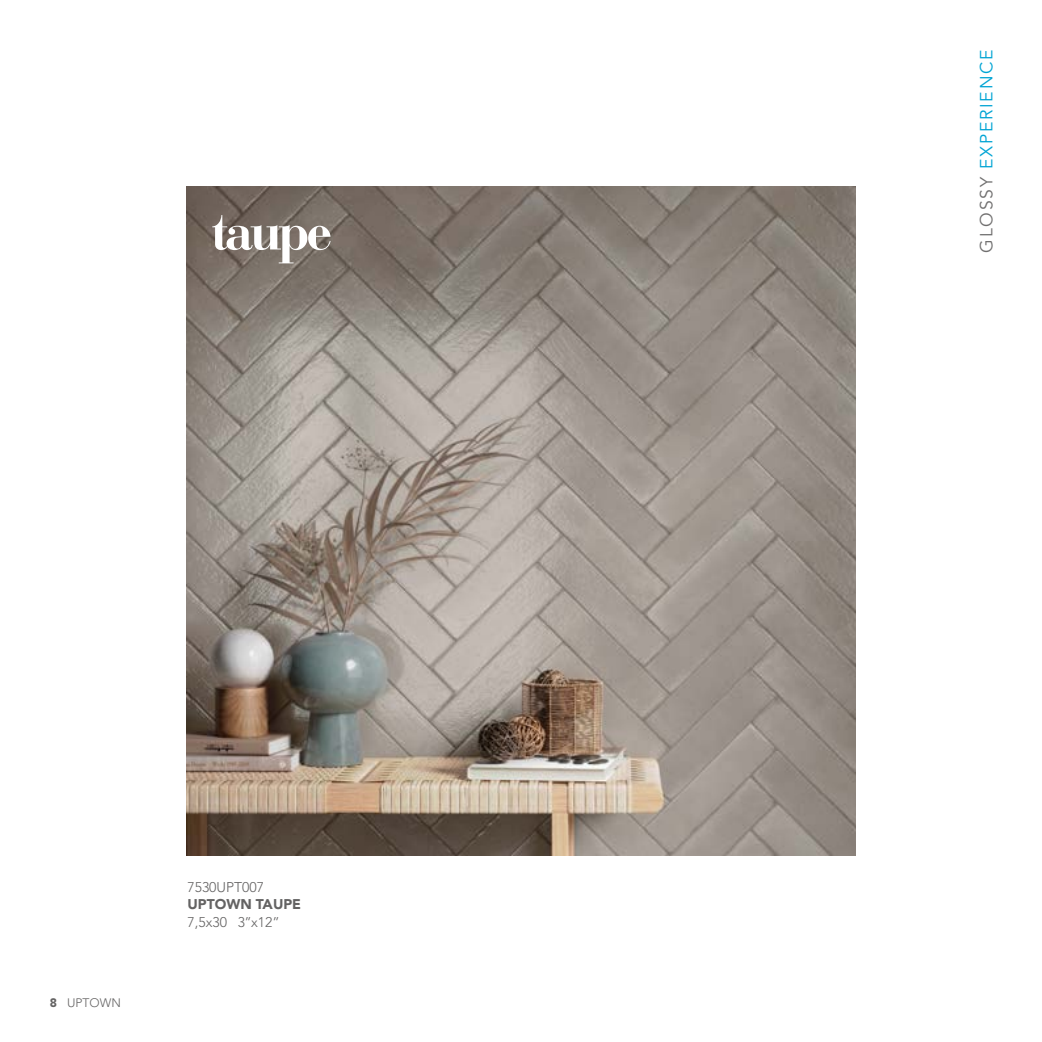
<style>
.page{position:relative;width:1042px;height:1042px;background:#fff}
.page>*{position:absolute;margin:0;border:0;box-sizing:border-box;transform-origin:0 0}
.t1{font:700 52.5px "Bauer Bodoni Std";letter-spacing:-.075em;color:#fff}
.t2{font:17.5px "Avenir LT Std";letter-spacing:.1em;color:#00a4d4}
.t3{font:300 14px "Avenir LT Std";color:#646363}
.t4{font:900 14px "Avenir LT Std";color:#646363}
.t5{font:300 12.25px "Avenir LT Std";color:#646363}
.s1{font-weight:900}
.s2{color:#706f6f}
</style>
<div class="page">
<img style="left:186px;top:186px;width:670px;height:670px">
<h1 class="t1" style="left:211px;top:200px;width:123px">taupe</h1>
<p class="t5" style="left:50px;top:995px;width:72px"><span class="s1">8</span> UPTOWN</p>
<p class="t3" style="left:187px;top:879px;width:78px">7530UPT007</p>
<p class="t4" style="left:187px;top:896px;width:115px">UPTOWN TAUPE</p>
<p class="t3" style="left:187px;top:914px;width:94px">7,5x30 3’’x12”</p>
<p class="t2" style="left:976px;top:252px;width:204px;rotate:-90deg"><span class="s2">GLOSSY</span> EXPERIENCE</p>
</div>
